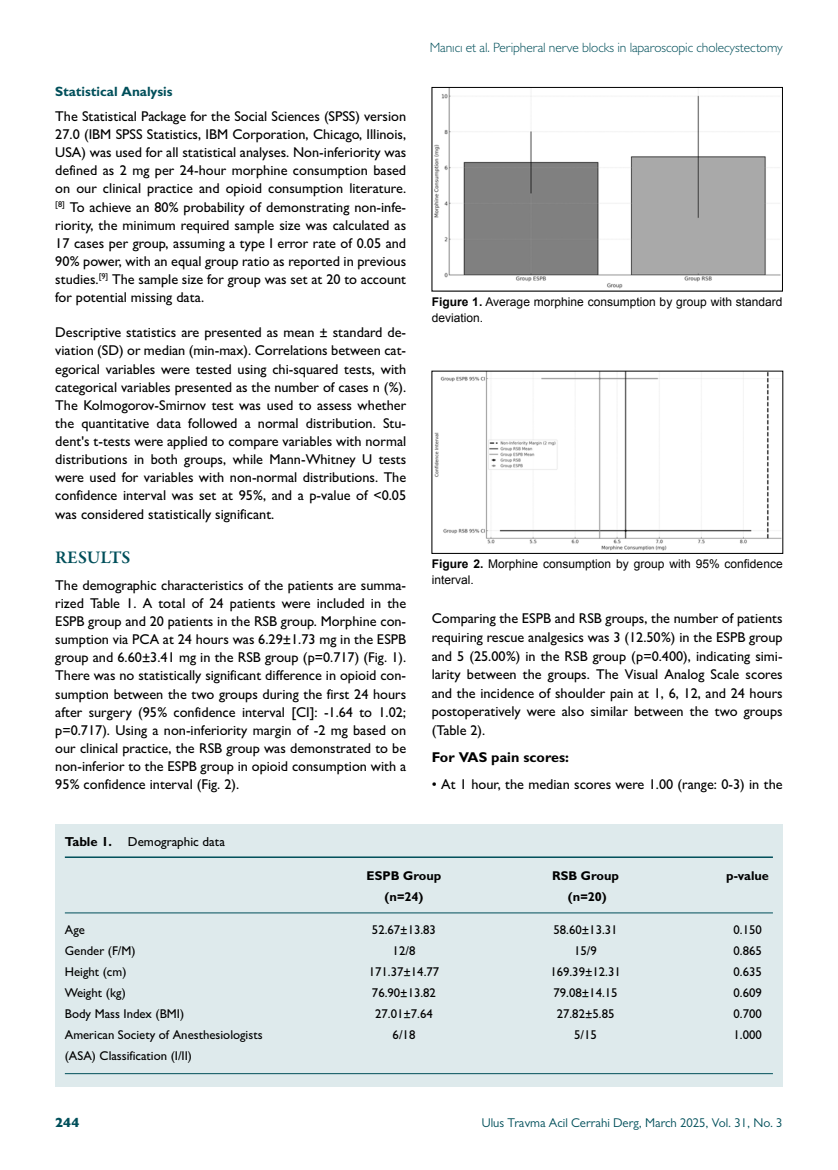
<style>
.page{position:relative;width:838px;height:1170px;background:#fff}
.page>*{position:absolute;margin:0;border:0;box-sizing:border-box;transform-origin:0 0}
.t1{font:600 18px "Garamond Premr Pro";letter-spacing:-.005em;color:#004f5a}
.t2{font:500 14.25px/18.1px "Gill Sans MT Pro";color:#000;text-align:justify}
.t3{font:700 14.25px "Gill Sans MT Pro";color:#000}
.t4{font:300 13.5px "Gill Sans MT Pro";letter-spacing:-.005em;color:#004f5a}
.t5{font:700 13.5px "Gill Sans MT Pro";color:#004f5a}
.t6{font:800 13.5px "Gill Sans MT Pro";color:#004f5a}
.t7{font:500 13.05px "Gill Sans MT Pro";color:#000}
.t8{font:500 12.75px "Gill Sans MT Pro";color:#000}
.t9{font:12.75px "Gill Sans MT Pro";color:#004f5a}
.t10{font:700 12.75px "Gill Sans MT Pro";color:#000}
.t11{font:12px/16.5px "Arial";color:#000}
.s1{font-weight:700}
</style>
<div class="page">
<div style="left:55px;top:824px;width:727px;height:262px;background:#deeaec"></div>
<hr style="left:65px;top:856px;width:708px;height:1px;background:#004f5a">
<hr style="left:65px;top:912px;width:708px;height:1px;background:#004f5a">
<hr style="left:65px;top:1073px;width:708px;height:1px;background:#004f5a">
<img style="left:434px;top:89px;width:346px;height:200px">
<div style="left:432px;top:87px;width:350px;height:204px;border:1px solid #000"></div>
<img style="left:434px;top:373px;width:347px;height:178px">
<p class="t5" style="left:55px;top:83px;width:119px">Statistical Analysis</p>
<p class="t2" style="left:55px;top:107px;width:352px">The Statistical Package for the Social Sciences (SPSS) version 27.0 (IBM SPSS Statistics, IBM Corporation, Chicago, Illinois, USA) was used for all statistical analyses. Non-inferiority was defined as 2 mg per 24-hour morphine consumption based on our clinical practice and opioid consumption literature. <sup>[8]</sup> To achieve an 80% probability of demonstrating non-infe&shy;riority, the minimum required sample size was calculated as 17 cases per group, assuming a type I error rate of 0.05 and 90% power, with an equal group ratio as reported in previous studies.<sup>[9]</sup> The sample size for group was set at 20 to account for potential missing data.</p>
<p class="t2" style="left:55px;top:323px;width:352px">Descriptive statistics are presented as mean ± standard de&shy;viation (SD) or median (min-max). Correlations between cat&shy;egorical variables were tested using chi-squared tests, with categorical variables presented as the number of cases n (%).<br>The Kolmogorov-Smirnov test was used to assess whether the quantitative data followed a normal distribution. Stu&shy;dent's t-tests were applied to compare variables with normal distributions in both groups, while Mann-Whitney U tests were used for variables with non-normal distributions. The confidence interval was set at 95%, and a p-value of &lt;0.05 was considered statistically significant.</p>
<p class="t1" style="left:55px;top:546px;width:77px">RESULTS</p>
<p class="t2" style="left:55px;top:576px;width:352px">The demographic characteristics of the patients are summa&shy;rized Table 1. A total of 24 patients were included in the ESPB group and 20 patients in the RSB group. Morphine con&shy;sumption via PCA at 24 hours was 6.29±1.73 mg in the ESPB group and 6.60±3.41 mg in the RSB group (p=0.717) (Fig. 1).<br>There was no statistically significant difference in opioid con&shy;sumption between the two groups during the first 24 hours after surgery (95% confidence interval [CI]: -1.64 to 1.02; p=0.717). Using a non-inferiority margin of -2 mg based on our clinical practice, the RSB group was demonstrated to be non-inferior to the ESPB group in opioid consumption with a 95% confidence interval (Fig. 2).</p>
<p class="t7" style="left:65px;top:833px;width:162px"><span class="s1">Table 1.</span> Demographic data</p>
<p class="t4" style="left:430px;top:39px;width:354px">Manıcı et al. Peripheral nerve blocks in laparoscopic cholecystectomy</p>
<p class="t11" style="left:432px;top:293px;width:352px"><span class="s1">Figure 1.</span> Average morphine consumption by group with standard deviation.</p>
<p class="t11" style="left:432px;top:555px;width:352px"><span class="s1">Figure 2.</span> Morphine consumption by group with 95% confidence interval.</p>
<p class="t2" style="left:432px;top:609px;width:352px;line-height:18.6px">Comparing the ESPB and RSB groups, the number of patients requiring rescue analgesics was 3 (12.50%) in the ESPB group and 5 (25.00%) in the RSB group (p=0.400), indicating simi&shy;larity between the groups. The Visual Analog Scale scores and the incidence of shoulder pain at 1, 6, 12, and 24 hours postoperatively were also similar between the two groups (Table 2).</p>
<p class="t3" style="left:432px;top:748px;width:139px">For VAS pain scores:</p>
<p class="t2" style="left:432px;top:775px;width:352px">• At 1 hour, the median scores were 1.00 (range: 0-3) in the</p>
<p class="t10" style="left:366px;top:867px;width:76px">ESPB Group</p>
<p class="t10" style="left:552px;top:867px;width:69px">RSB Group</p>
<p class="t10" style="left:726px;top:867px;width:44px">p-value</p>
<p class="t10" style="left:384px;top:888px;width:40px">(n=24)</p>
<p class="t10" style="left:568px;top:888px;width:40px">(n=20)</p>
<p class="t8" style="left:65px;top:922px;width:22px">Age</p>
<p class="t8" style="left:372px;top:922px;width:66px">52.67±13.83</p>
<p class="t8" style="left:553px;top:922px;width:66px">58.60±13.31</p>
<p class="t8" style="left:733px;top:922px;width:30px">0.150</p>
<p class="t8" style="left:65px;top:943px;width:72px">Gender (F/M)</p>
<p class="t8" style="left:392px;top:943px;width:24px">12/8</p>
<p class="t8" style="left:574px;top:943px;width:24px">15/9</p>
<p class="t8" style="left:733px;top:943px;width:30px">0.865</p>
<p class="t8" style="left:65px;top:964px;width:63px">Height (cm)</p>
<p class="t8" style="left:369px;top:964px;width:72px">171.37±14.77</p>
<p class="t8" style="left:550px;top:964px;width:72px">169.39±12.31</p>
<p class="t8" style="left:733px;top:964px;width:30px">0.635</p>
<p class="t8" style="left:65px;top:985px;width:63px">Weight (kg)</p>
<p class="t8" style="left:372px;top:985px;width:66px">76.90±13.82</p>
<p class="t8" style="left:553px;top:985px;width:66px">79.08±14.15</p>
<p class="t8" style="left:733px;top:985px;width:30px">0.609</p>
<p class="t8" style="left:65px;top:1006px;width:121px">Body Mass Index (BMI)</p>
<p class="t8" style="left:375px;top:1006px;width:59px">27.01±7.64</p>
<p class="t8" style="left:557px;top:1006px;width:59px">27.82±5.85</p>
<p class="t8" style="left:733px;top:1006px;width:30px">0.700</p>
<p class="t8" style="left:65px;top:1027px;width:199px">American Society of Anesthesiologists</p>
<p class="t8" style="left:392px;top:1027px;width:24px">6/18</p>
<p class="t8" style="left:574px;top:1027px;width:24px">5/15</p>
<p class="t8" style="left:733px;top:1027px;width:30px">1.000</p>
<p class="t8" style="left:65px;top:1048px;width:129px">(ASA) Classification (I/II)</p>
<p class="t6" style="left:55px;top:1114px;width:26px">244</p>
<p class="t9" style="left:482px;top:1115px;width:302px">Ulus Travma Acil Cerrahi Derg, March 2025, Vol. 31, No. 3</p>
</div>
